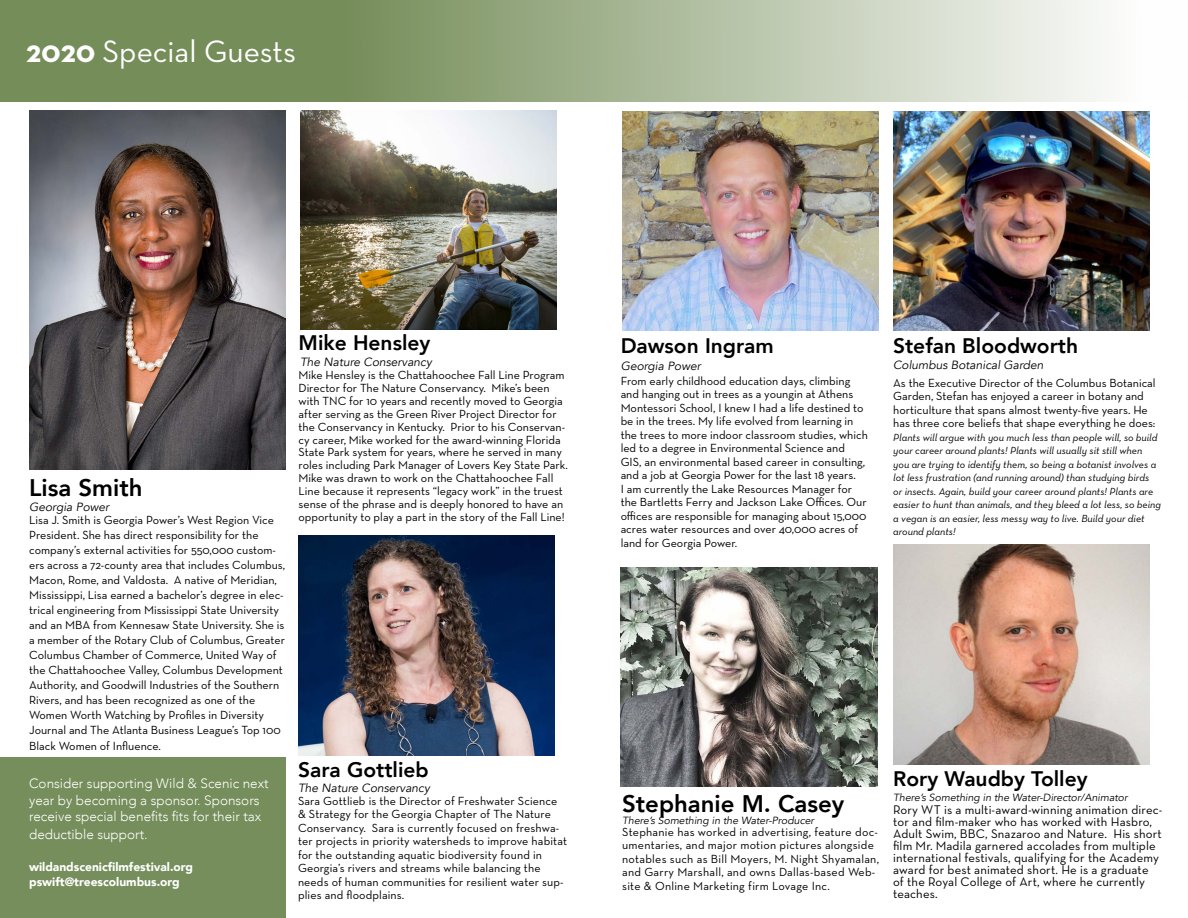
<style>
.page{position:relative;width:1188px;height:918px;background:#fff}
.page>*{position:absolute;margin:0;border:0;box-sizing:border-box;transform-origin:0 0}
.t1{font:31.5px "Neutra Text";color:#fff}
.t2{font:800 24px "Avenir";color:#000}
.t3{font:800 21px "Avenir";color:#000}
.t4{font:300 13.5px/16.2px "Avenir";color:#fff}
.t5{font:12.75px/12px "Neutra Text";letter-spacing:.01em;color:#000}
.t6{font:12px/13.5px "Neutra Text";color:#000}
.t7{font:12px/13.5px "Neutra Text";letter-spacing:.02em;color:#000}
.t8{font:900 12px/14.4px "Avenir";color:#fff}
.t9{font:italic 11.85px "Avenir";color:#000}
.t10{font:italic 10.5px/13.5px "Neutra Text";color:#000}
.t11{font:italic 10.35px "Avenir";color:#000}
.s1{font-weight:700}
</style>
<div class="page">
<svg style="left:0;top:0;width:1101px;height:102px;background:#a1b18e"></svg>
<img style="left:29px;top:110px;width:257px;height:359px">
<img style="left:298px;top:536px;width:257px;height:219px">
<img style="left:300px;top:110px;width:257px;height:219px">
<div style="left:0;top:758px;width:286px;height:160px;background:#758e5b"></div>
<img style="left:893px;top:545px;width:257px;height:219px">
<img style="left:893px;top:111px;width:257px;height:220px">
<img style="left:621px;top:567px;width:256px;height:220px">
<img style="left:622px;top:112px;width:257px;height:219px">
<h1 class="t1" style="left:26px;top:32px;width:271px"><span class="s1">2020</span> Special Guests</h1>
<h2 class="t2" style="left:29px;top:469px;width:115px">Lisa Smith</h2>
<p class="t9" style="left:29px;top:500px;width:81px">Georgia Power</p>
<p class="t6" style="left:29px;top:512px;width:258px;line-height:15px">Lisa J. Smith is Georgia Power’s West Region Vice President. She has direct responsibility for the company’s external activities for 550,000 custom&shy;ers across a 72-county area that includes Columbus, Macon, Rome, and Valdosta. A native of Meridian, Mississippi, Lisa earned a bachelor’s degree in elec&shy;trical engineering from Mississippi State University and an MBA from Kennesaw State University. She is a member of the Rotary Club of Columbus, Greater Columbus Chamber of Commerce, United Way of the Chattahoochee Valley, Columbus Development Authority, and Goodwill Industries of the Southern Rivers, and has been recognized as one of the Women Worth Watching by Profiles in Diversity Journal and The Atlanta Business League’s Top 100</p>
<p class="t6" style="left:29px;top:739px;width:133px">Black Women of Influence.</p>
<p class="t4" style="left:29px;top:776px;width:241px">Consider supporting Wild &amp; Scenic next year by becoming a sponsor. Sponsors receive special benefits fits for their tax</p>
<p class="t4" style="left:29px;top:826px;width:120px">deductible support.</p>
<p class="t8" style="left:29px;top:860px;width:166px">wildandscenicfilmfestival.org pswift@treescolumbus.org</p>
<h3 class="t3" style="left:299px;top:327px;width:133px">Mike Hensley</h3>
<p class="t9" style="left:300px;top:355px;width:133px">The Nature Conservancy</p>
<p class="t6" style="left:299px;top:368px;width:271px;line-height:12.9px">Mike Hensley is the Chattahoochee Fall Line Program Director for The Nature Conservancy. Mike’s been with TNC for 10 years and recently moved to Georgia after serving as the Green River Project Director for the Conservancy in Kentucky. Prior to his Conservan&shy;cy career, Mike worked for the award-winning Florida State Park system for years, where he served in many roles including Park Manager of Lovers Key State Park.<br>Mike was drawn to work on the Chattahoochee Fall Line because it represents “legacy work” in the truest sense of the phrase and is deeply honored to have an opportunity to play a part in the story of the Fall Line!</p>
<h3 class="t3" style="left:298px;top:753px;width:132px">Sara Gottlieb</h3>
<p class="t9" style="left:298px;top:781px;width:133px">The Nature Conservancy</p>
<p class="t6" style="left:298px;top:794px;width:271px">Sara Gottlieb is the Director of Freshwater Science &amp; Strategy for the Georgia Chapter of The Nature Conservancy. Sara is currently focused on freshwa&shy;ter projects in priority watersheds to improve habitat for the outstanding aquatic biodiversity found in Georgia’s rivers and streams while balancing the needs of human communities for resilient water sup&shy;plies and floodplains.</p>
<h3 class="t3" style="left:621px;top:330px;width:155px">Dawson Ingram</h3>
<p class="t9" style="left:621px;top:359px;width:81px">Georgia Power</p>
<p class="t6" style="left:621px;top:373px;width:249px">From early childhood education days, climbing and hanging out in trees as a youngin at Athens Montessori School, I knew I had a life destined to be in the trees. My life evolved from learning in the trees to more indoor classroom studies, which led to a degree in Environmental Science and GIS, an environmental based career in consulting, and a job at Georgia Power for the last 18 years.<br>I am currently the Lake Resources Manager for the Bartletts Ferry and Jackson Lake Offices. Our offices are responsible for managing about 15,000 acres water resources and over 40,000 acres of land for Georgia Power.</p>
<h3 class="t3" style="left:893px;top:330px;width:187px">Stefan Bloodworth</h3>
<p class="t9" style="left:893px;top:358px;width:152px">Columbus Botanical Garden</p>
<p class="t6" style="left:893px;top:376px;width:264px">As the Executive Director of the Columbus Botanical Garden, Stefan has enjoyed a career in botany and horticulture that spans almost twenty-five years. He has three core beliefs that shape everything he does:</p>
<p class="t10" style="left:893px;top:430px;width:269px">Plants will argue with you much less than people will, so build your career around plants! Plants will usually sit still when<br>you are trying to identify them, so being a botanist involves a lot less frustration (and running around) than studying birds<br>or insects. Again, build your career around plants! Plants are easier to hunt than animals, and they bleed a lot less, so being a vegan is an easier, less messy way to live. Build your diet around plants!</p>
<h2 class="t2" style="left:622px;top:785px;width:224px">Stephanie M. Casey</h2>
<p class="t11" style="left:622px;top:814px;width:193px">There’s Something in the Water-Producer</p>
<p class="t7" style="left:622px;top:825px;width:259px">Stephanie has worked in advertising, feature doc&shy;umentaries, and major motion pictures alongside notables such as Bill Moyers, M. Night Shyamalan, and Garry Marshall, and owns Dallas-based Web&shy;site &amp; Online Marketing firm Lovage Inc.</p>
<h3 class="t3" style="left:893px;top:763px;width:196px">Rory Waudby Tolley</h3>
<p class="t11" style="left:893px;top:791px;width:236px">There’s Something in the Water-Director/Animator</p>
<p class="t5" style="left:893px;top:803px;width:271px">Rory WT is a multi-award-winning animation direc&shy;tor and film-maker who has worked with Hasbro, Adult Swim, BBC, Snazaroo and Nature. His short film Mr. Madila garnered accolades from multiple international festivals, qualifying for the Academy award for best animated short. He is a graduate of the Royal College of Art, where he currently teaches.</p>
</div>
